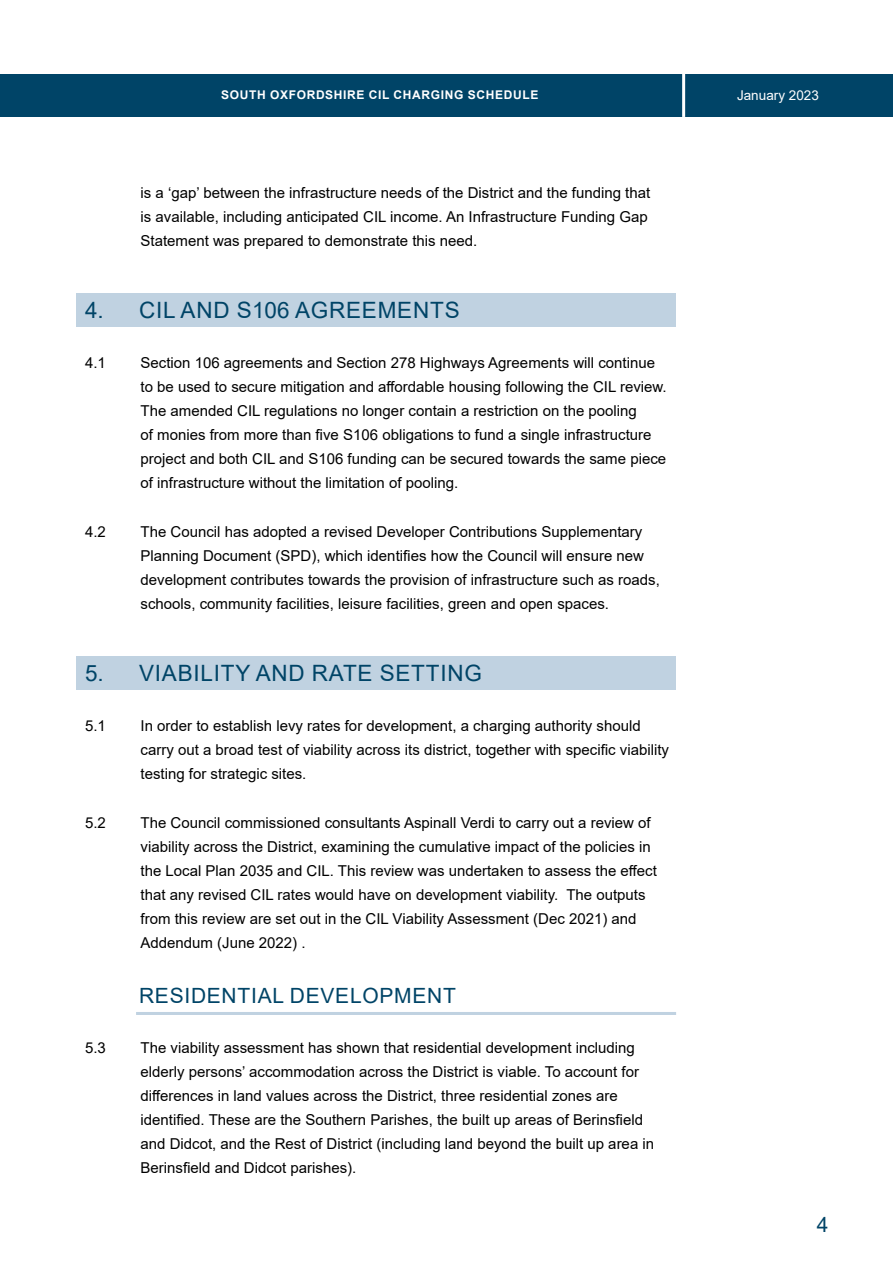
<style>
.page{position:relative;width:893px;height:1263px;background:#fff}
.page>*{position:absolute;margin:0;border:0;box-sizing:border-box;transform-origin:0 0}
.NEW_MAIN_TITLE{font:22.5px "Arial";letter-spacing:.035em;color:#004467}
.NEW_2nd_title{font:21px "Arial";letter-spacing:.035em;color:#004467}
.NEW_main_text{font:15px/24px "Arial";color:#000}
.t1{font:13.5px "Arial";color:#fff}
.t2{font:700 12px "Arial";letter-spacing:.055em;color:#fff}
</style>
<div class="page">
<div style="left:0;top:75px;width:893px;height:42px;background:#004467"></div>
<hr style="left:682px;top:64px;width:3px;height:53px;background:#fff">
<div style="left:77px;top:293px;width:599px;height:34px;background:#c0d2e1"></div>
<div style="left:77px;top:656px;width:599px;height:34px;background:#c0d2e1"></div>
<hr style="left:136px;top:1012px;width:540px;height:3px;background:#c0d2e1">
<p class="t2" style="left:221px;top:86px;width:319px">SOUTH OXFORDSHIRE CIL CHARGING SCHEDULE</p>
<p class="NEW_main_text" style="left:141px;top:181px;width:511px">is a ‘gap’ between the infrastructure needs of the District and the funding that is available, including anticipated CIL income. An Infrastructure Funding Gap<br>Statement was prepared to demonstrate this need.</p>
<p class="NEW_MAIN_TITLE" style="left:85px;top:295px;width:376px">4. CIL AND S106 AGREEMENTS</p>
<p class="NEW_main_text" style="left:85px;top:350px;width:22px">4.1</p>
<p class="NEW_main_text" style="left:141px;top:350px;width:528px">Section 106 agreements and Section 278 Highways Agreements will continue to be used to secure mitigation and affordable housing following the CIL review.<br>The amended CIL regulations no longer contain a restriction on the pooling<br>of monies from more than five S106 obligations to fund a single infrastructure project and both CIL and S106 funding can be secured towards the same piece of infrastructure without the limitation of pooling.</p>
<p class="NEW_main_text" style="left:85px;top:520px;width:22px">4.2</p>
<p class="NEW_main_text" style="left:141px;top:520px;width:521px">The Council has adopted a revised Developer Contributions Supplementary Planning Document (SPD), which identifies how the Council will ensure new development contributes towards the provision of infrastructure such as roads, schools, community facilities, leisure facilities, green and open spaces.</p>
<p class="NEW_MAIN_TITLE" style="left:85px;top:658px;width:398px">5. VIABILITY AND RATE SETTING</p>
<p class="NEW_main_text" style="left:85px;top:713px;width:22px">5.1</p>
<p class="NEW_main_text" style="left:141px;top:713px;width:530px">In order to establish levy rates for development, a charging authority should carry out a broad test of viability across its district, together with specific viability testing for strategic sites.</p>
<p class="NEW_main_text" style="left:85px;top:811px;width:22px">5.2</p>
<p class="NEW_main_text" style="left:141px;top:811px;width:518px">The Council commissioned consultants Aspinall Verdi to carry out a review of viability across the District, examining the cumulative impact of the policies in the Local Plan 2035 and CIL. This review was undertaken to assess the effect that any revised CIL rates would have on development viability. The outputs from this review are set out in the CIL Viability Assessment (Dec 2021) and Addendum (June 2022) .</p>
<p class="NEW_2nd_title" style="left:139px;top:982px;width:318px">RESIDENTIAL DEVELOPMENT</p>
<p class="NEW_main_text" style="left:85px;top:1035px;width:22px">5.3</p>
<p class="NEW_main_text" style="left:141px;top:1035px;width:515px">The viability assessment has shown that residential development including elderly persons’ accommodation across the District is viable. To account for differences in land values across the District, three residential zones are identified. These are the Southern Parishes, the built up areas of Berinsfield and Didcot, and the Rest of District (including land beyond the built up area in Berinsfield and Didcot parishes).</p>
<p class="t1" style="left:737px;top:86px;width:83px">January 2023</p>
<h2 class="NEW_2nd_title" style="left:817px;top:1210px;width:13px">4</h2>
</div>
